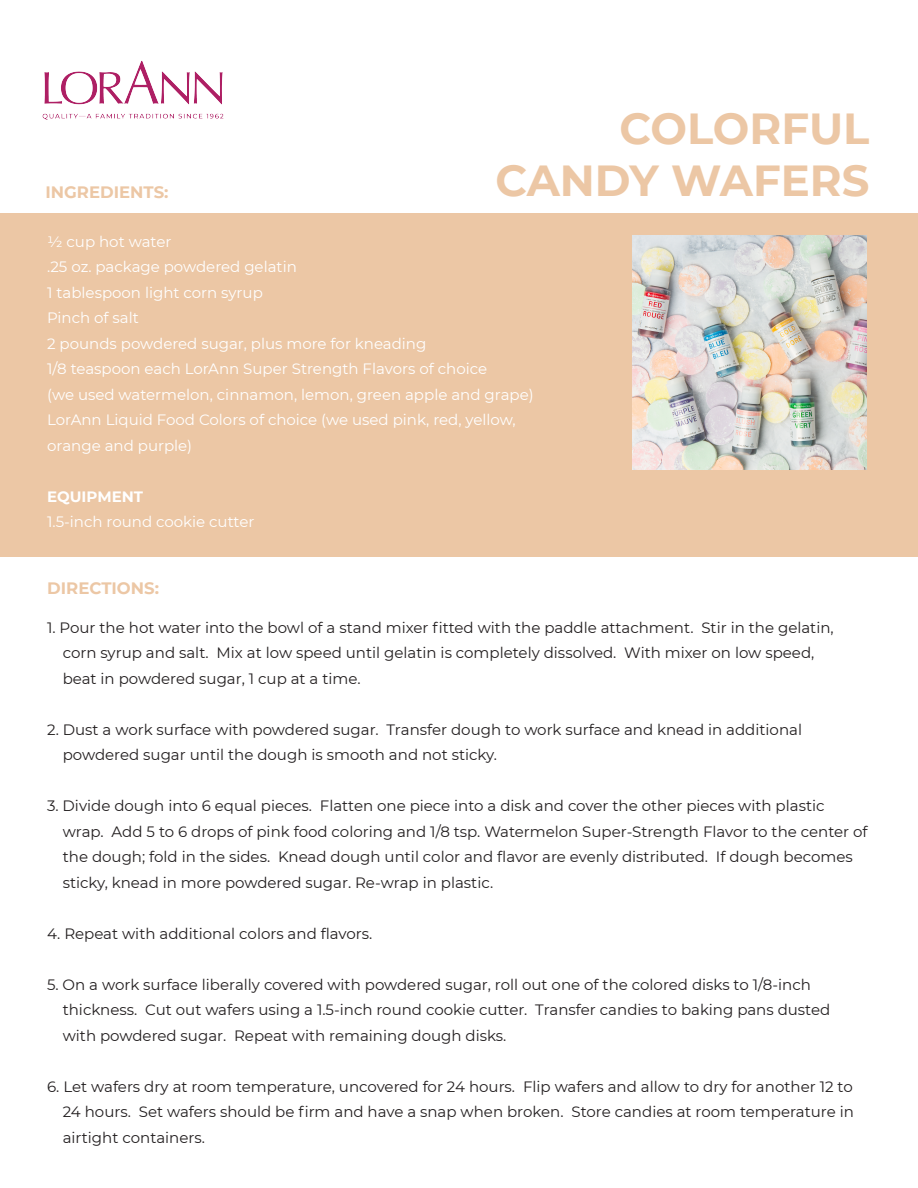
<style>
.page{position:relative;width:918px;height:1188px;background:#fff}
.page>*{position:absolute;margin:0;border:0;box-sizing:border-box;transform-origin:0 0}
.t1{font:700 43.35px/52.1px "Montserrat";color:#ecc7a5;text-align:right}
.t2{font:700 16.5px "Montserrat";color:#ecc7a5}
.t3{font:15px/25.5px "Montserrat";color:#231f20}
.t4{font:15px/25.5px "Montserrat";color:#fff}
.t5{font:700 15px "Montserrat";color:#fff}
</style>
<div class="page">
<div style="left:0;top:213px;width:918px;height:344px;background:#ecc7a5"></div>
<img style="left:42px;top:60px;width:182px;height:60px">
<img style="left:632px;top:236px;width:234px;height:234px">
<h1 class="t1" style="left:496px;top:100px;width:375px">COLORFUL<br>CANDY WAFERS</h1>
<p class="t4" style="left:47px;top:228px;width:488px">½ cup hot water<br>.25 oz. package powdered gelatin<br>1 tablespoon light corn syrup<br>Pinch of salt<br>2 pounds powdered sugar, plus more for kneading<br>1/8 teaspoon each LorAnn Super Strength Flavors of choice<br>(we used watermelon, cinnamon, lemon, green apple and grape)<br>LorAnn Liquid Food Colors of choice (we used pink, red, yellow, orange and purple)</p>
<p class="t5" style="left:47px;top:486px;width:98px">EQUIPMENT</p>
<p class="t4" style="left:47px;top:509px;width:209px">1.5-inch round cookie cutter</p>
<p class="t2" style="left:46px;top:180px;width:124px">INGREDIENTS:</p>
<p class="t2" style="left:47px;top:576px;width:113px">DIRECTIONS:</p>
<p class="t3" style="left:63px;top:614px;width:773px;text-indent:-16px">1. Pour the hot water into the bowl of a stand mixer fitted with the paddle attachment. Stir in the gelatin, corn syrup and salt. Mix at low speed until gelatin is completely dissolved. With mixer on low speed, beat in powdered sugar, 1 cup at a time.</p>
<p class="t3" style="left:63px;top:716px;width:741px;text-indent:-16px">2. Dust a work surface with powdered sugar. Transfer dough to work surface and knead in additional powdered sugar until the dough is smooth and not sticky.</p>
<p class="t3" style="left:63px;top:793px;width:806px;text-indent:-16px">3. Divide dough into 6 equal pieces. Flatten one piece into a disk and cover the other pieces with plastic wrap. Add 5 to 6 drops of pink food coloring and 1/8 tsp. Watermelon Super-Strength Flavor to the center of the dough; fold in the sides. Knead dough until color and flavor are evenly distributed. If dough becomes sticky, knead in more powdered sugar. Re-wrap in plastic.</p>
<p class="t3" style="left:47px;top:920px;width:327px">4. Repeat with additional colors and flavors.</p>
<p class="t3" style="left:63px;top:971px;width:769px;text-indent:-16px">5. On a work surface liberally covered with powdered sugar, roll out one of the colored disks to 1/8-inch thickness. Cut out wafers using a 1.5-inch round cookie cutter. Transfer candies to baking pans dusted with powdered sugar. Repeat with remaining dough disks.</p>
<p class="t3" style="left:63px;top:1073px;width:793px;text-align:justify;text-indent:-16px">6. Let wafers dry at room temperature, uncovered for 24 hours. Flip wafers and allow to dry for another 12 to 24 hours. Set wafers should be firm and have a snap when broken. Store candies at room temperature in airtight containers.</p>
</div>
